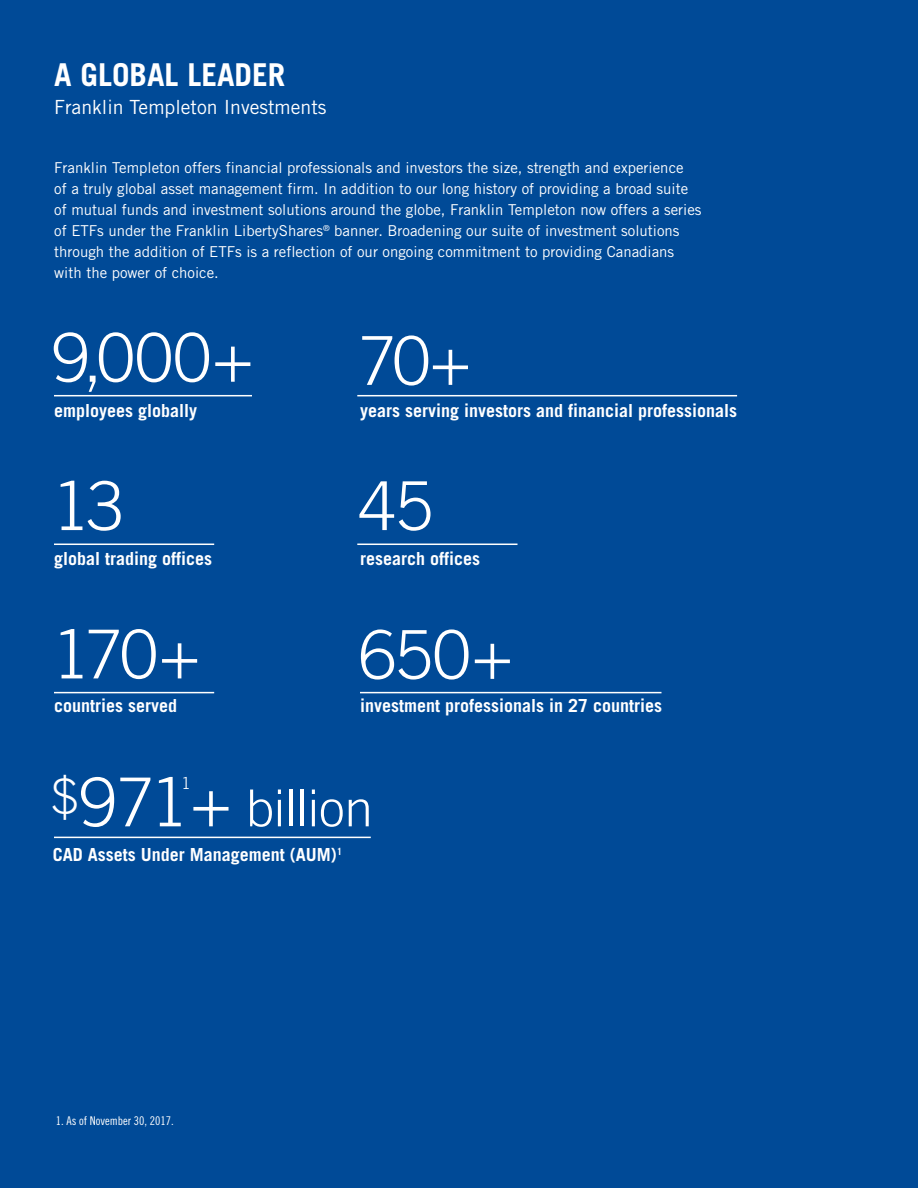
<style>
.page{position:relative;width:918px;height:1188px;background:#004a97}
.page>*{position:absolute;margin:0;border:0;box-sizing:border-box;transform-origin:0 0}
.t1{font:300 67.5px "Trade Gothic LT Std";letter-spacing:-.01em;color:#fff}
.t2{font:300 51px "Trade Gothic LT Std";color:#fff}
.t3{font:700 31.5px "Trade Gothic LT Std";color:#fff}
.t4{font:19.5px "Trade Gothic LT Std";color:#fff}
.t5{font:700 18px "Trade Gothic LT Std";color:#fff}
.t6{font:300 16.5px "Trade Gothic LT Std";color:#fff}
.t7{font:15px/21px "Trade Gothic LT Std";color:#fff}
.t8{font:12px "Trade Gothic LT Std Cn 18";color:#fff}
.s1{font-size:67.5px}
</style>
<div class="page">
<hr style="left:357px;top:395px;width:380px;height:1px;background:#fff">
<hr style="left:54px;top:395px;width:198px;height:1px;background:#fff">
<hr style="left:54px;top:544px;width:160px;height:1px;background:#fff">
<hr style="left:54px;top:692px;width:160px;height:1px;background:#fff">
<hr style="left:54px;top:837px;width:317px;height:1px;background:#fff">
<hr style="left:360px;top:692px;width:302px;height:1px;background:#fff">
<hr style="left:357px;top:544px;width:161px;height:1px;background:#fff">
<h3 class="t3" style="left:54px;top:55px;width:233px">A GLOBAL LEADER</h3>
<h3 class="t4" style="left:54px;top:96px;width:274px">Franklin Templeton Investments</h3>
<p class="t7" style="left:54px;top:157px;width:649px">Franklin Templeton offers financial professionals and investors the size, strength and experience<br>of a truly global asset management firm. In addition to our long history of providing a broad suite of mutual funds and investment solutions around the globe, Franklin Templeton now offers a series of ETFs under the Franklin LibertyShares<sup>®</sup> banner. Broadening our suite of investment solutions through the addition of ETFs is a reflection of our ongoing commitment to providing Canadians with the power of choice.</p>
<h1 class="t1" style="left:52px;top:318px;width:202px">9,000+</h1>
<h1 class="t1" style="left:358px;top:321px;width:114px">70+</h1>
<p class="t5" style="left:54px;top:399px;width:144px">employees globally</p>
<p class="t5" style="left:360px;top:399px;width:378px">years serving investors and financial professionals</p>
<h1 class="t1" style="left:52px;top:466px;width:73px">13</h1>
<h1 class="t1" style="left:358px;top:466px;width:76px">45</h1>
<p class="t5" style="left:54px;top:547px;width:160px">global trading offices</p>
<p class="t5" style="left:360px;top:547px;width:121px">research offices</p>
<h1 class="t1" style="left:52px;top:614px;width:149px">170+</h1>
<h1 class="t1" style="left:358px;top:615px;width:156px">650+</h1>
<p class="t5" style="left:54px;top:695px;width:124px">countries served</p>
<p class="t5" style="left:360px;top:695px;width:304px">investment professionals in 27 countries</p>
<h1 class="t1" style="left:51px;top:762px;width:139px"><sup>$</sup>971</h1>
<p class="t6" style="left:182px;top:774px;width:11px">1</p>
<h2 class="t2" style="left:191px;top:778px;width:184px"><span class="s1">+</span> billion</h2>
<p class="t5" style="left:53px;top:844px;width:291px">CAD Assets Under Management (AUM)<sup>1</sup></p>
<p class="t8" style="left:56px;top:1114px;width:119px">1. As of November 30, 2017.</p>
</div>
